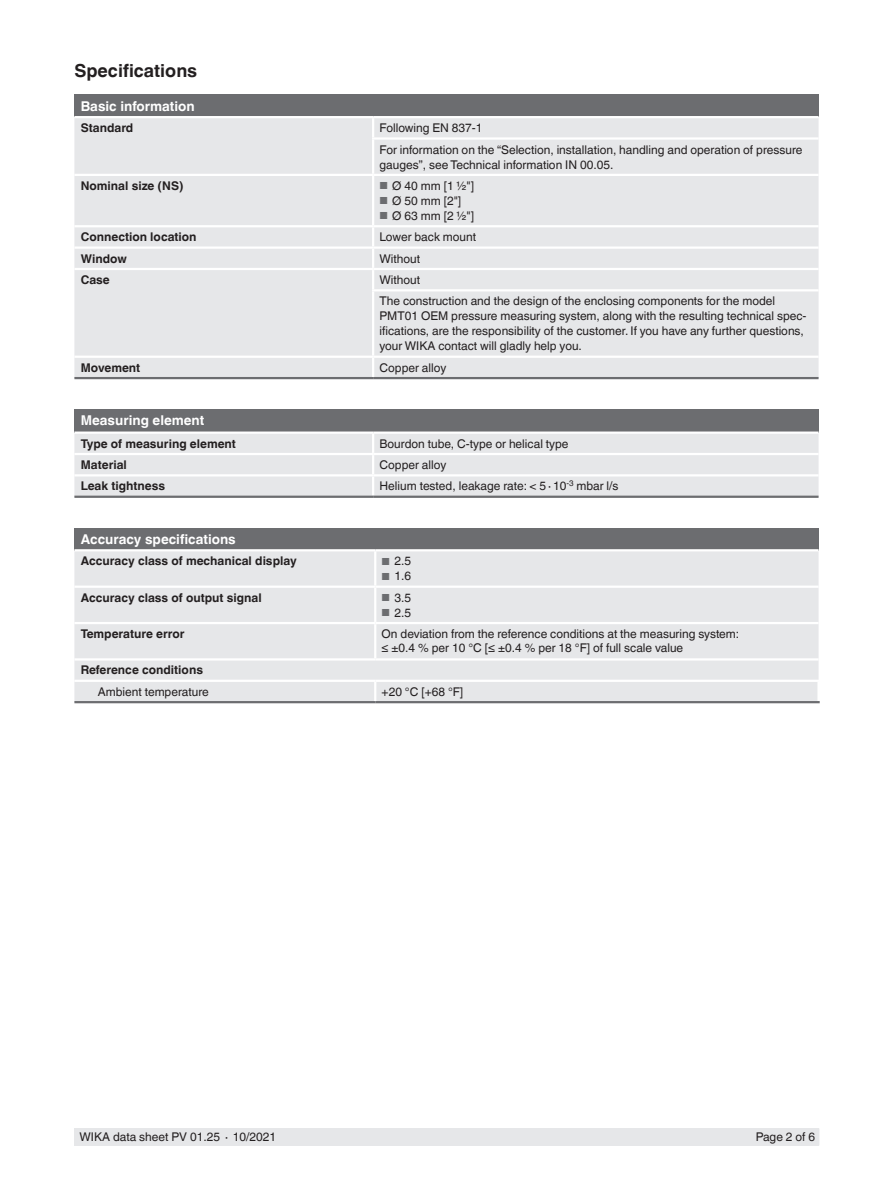
<style>
.page{position:relative;width:893px;height:1188px;background:#fff}
.page>*{position:absolute;margin:0;border:0;box-sizing:border-box;transform-origin:0 0}
.t1{font:700 18px "Helvetica World";color:#231f20}
.t2{font:700 13.5px "Helvetica World";color:#fff}
.t3{font:12px/21.3px "Helvetica World";color:#231f20}
.t4{font:700 12px "Helvetica World";color:#231f20}
.s1{font-size:10.2px;color:#6c6d70}
</style>
<div class="page">
<div style="left:75px;top:1128px;width:744px;height:17px;background:#e6e7e9"></div>
<div style="left:74px;top:95px;width:745px;height:22px;background:#6c6d70"></div>
<div style="left:74px;top:118px;width:745px;height:259px;background:#e6e7e9"></div>
<hr style="left:74px;top:377px;width:299px;height:2px;background:#6c6d70">
<hr style="left:373px;top:377px;width:446px;height:2px;background:#6c6d70">
<svg style="left:372px;top:358px;width:2px;height:19px"></svg>
<hr style="left:74px;top:116px;width:299px;height:2px;background:#fff">
<hr style="left:373px;top:116px;width:446px;height:2px;background:#fff">
<hr style="left:372px;top:176px;width:2px;height:49px;background:#fff">
<hr style="left:74px;top:246px;width:299px;height:3px;background:#fff">
<hr style="left:373px;top:246px;width:446px;height:3px;background:#fff">
<hr style="left:74px;top:356px;width:299px;height:2px;background:#fff">
<hr style="left:373px;top:356px;width:446px;height:2px;background:#fff">
<hr style="left:372px;top:137px;width:447px;height:3px;background:#fff">
<hr style="left:373px;top:174px;width:446px;height:2px;background:#fff">
<svg style="left:372px;top:118px;width:2px;height:19px"></svg>
<hr style="left:372px;top:140px;width:2px;height:34px;background:#fff">
<hr style="left:74px;top:174px;width:299px;height:2px;background:#fff">
<hr style="left:373px;top:268px;width:446px;height:2px;background:#fff">
<hr style="left:372px;top:289px;width:447px;height:2px;background:#fff">
<hr style="left:74px;top:225px;width:299px;height:2px;background:#fff">
<hr style="left:373px;top:225px;width:446px;height:2px;background:#fff">
<hr style="left:74px;top:268px;width:299px;height:2px;background:#fff">
<svg style="left:372px;top:227px;width:2px;height:62px"></svg>
<hr style="left:372px;top:291px;width:2px;height:65px;background:#fff">
<div style="left:74px;top:409px;width:745px;height:24px;background:#6c6d70"></div>
<div style="left:74px;top:434px;width:745px;height:62px;background:#e6e7e9"></div>
<hr style="left:74px;top:453px;width:299px;height:2px;background:#fff">
<hr style="left:373px;top:453px;width:446px;height:2px;background:#fff">
<hr style="left:74px;top:496px;width:299px;height:2px;background:#6c6d70">
<hr style="left:373px;top:496px;width:446px;height:2px;background:#6c6d70">
<svg style="left:372px;top:434px;width:2px;height:62px"></svg>
<hr style="left:74px;top:432px;width:299px;height:2px;background:#fff">
<hr style="left:373px;top:432px;width:446px;height:2px;background:#fff">
<hr style="left:74px;top:474px;width:299px;height:3px;background:#fff">
<hr style="left:373px;top:474px;width:446px;height:3px;background:#fff">
<div style="left:74px;top:528px;width:745px;height:22px;background:#6c6d70"></div>
<div style="left:74px;top:551px;width:745px;height:129px;background:#e6e7e9"></div>
<hr style="left:74px;top:701px;width:301px;height:2px;background:#6c6d70">
<hr style="left:375px;top:701px;width:445px;height:2px;background:#6c6d70">
<div style="left:74px;top:682px;width:744px;height:20px;background:#e6e7e9"></div>
<hr style="left:374px;top:551px;width:2px;height:35px;background:#fff">
<hr style="left:374px;top:588px;width:2px;height:34px;background:#fff">
<hr style="left:74px;top:658px;width:301px;height:3px;background:#fff">
<hr style="left:375px;top:658px;width:444px;height:3px;background:#fff">
<hr style="left:374px;top:624px;width:2px;height:34px;background:#fff">
<hr style="left:74px;top:549px;width:301px;height:2px;background:#fff">
<hr style="left:375px;top:549px;width:444px;height:2px;background:#fff">
<hr style="left:74px;top:586px;width:301px;height:2px;background:#fff">
<hr style="left:375px;top:586px;width:444px;height:2px;background:#fff">
<hr style="left:74px;top:622px;width:301px;height:2px;background:#fff">
<hr style="left:375px;top:622px;width:444px;height:2px;background:#fff">
<h1 class="t1" style="left:74px;top:60px;width:124px">Specifications</h1>
<p class="t2" style="left:81px;top:98px;width:115px">Basic information</p>
<p class="t4" style="left:81px;top:121px;width:54px">Standard</p>
<p class="t3" style="left:379px;top:117px;width:424px">Following EN 837-1<br>For information on the “Selection, installation, handling and operation of pressure</p>
<p class="t3" style="left:379px;top:154px;width:235px">gauges”, see Technical information IN 00.05.</p>
<p class="t4" style="left:81px;top:179px;width:104px">Nominal size (NS)</p>
<p class="t3" style="left:379px;top:175px;width:96px"><span class="s1">■</span> Ø 40 mm [1 ½"]</p>
<p class="t3" style="left:379px;top:190px;width:83px"><span class="s1">■</span> Ø 50 mm [2"]</p>
<p class="t3" style="left:379px;top:205px;width:96px"><span class="s1">■</span> Ø 63 mm [2 ½"]</p>
<p class="t4" style="left:81px;top:230px;width:117px">Connection location</p>
<p class="t3" style="left:379px;top:226px;width:98px">Lower back mount</p>
<p class="t4" style="left:81px;top:251px;width:48px">Window</p>
<p class="t3" style="left:379px;top:248px;width:42px">Without</p>
<p class="t4" style="left:81px;top:273px;width:30px">Case</p>
<p class="t3" style="left:379px;top:269px;width:397px">Without<br>The construction and the design of the enclosing components for the model</p>
<p class="t3" style="left:379px;top:309px;width:429px;line-height:15px">PMT01 OEM pressure measuring system, along with the resulting technical spec&shy;ifications, are the responsibility of the customer. If you have any further questions, your WIKA contact will gladly help you.</p>
<p class="t4" style="left:81px;top:361px;width:61px">Movement</p>
<p class="t3" style="left:379px;top:357px;width:68px">Copper alloy</p>
<p class="t2" style="left:81px;top:413px;width:125px">Measuring element</p>
<p class="t4" style="left:81px;top:436px;width:157px">Type of measuring element</p>
<p class="t3" style="left:379px;top:433px;width:191px">Bourdon tube, C-type or helical type</p>
<p class="t4" style="left:81px;top:458px;width:48px">Material</p>
<p class="t3" style="left:379px;top:454px;width:68px">Copper alloy</p>
<p class="t4" style="left:81px;top:479px;width:86px">Leak tightness</p>
<p class="t3" style="left:379px;top:476px;width:241px">Helium tested, leakage rate: &lt; 5∙10<sup>-3</sup> mbar l/s</p>
<p class="t2" style="left:81px;top:531px;width:156px">Accuracy specifications</p>
<p class="t4" style="left:81px;top:554px;width:217px">Accuracy class of mechanical display</p>
<p class="t3" style="left:382px;top:551px;width:31px"><span class="s1">■</span> 2.5</p>
<p class="t3" style="left:382px;top:566px;width:31px"><span class="s1">■</span> 1.6</p>
<p class="t4" style="left:81px;top:591px;width:182px">Accuracy class of output signal</p>
<p class="t3" style="left:382px;top:587px;width:31px"><span class="s1">■</span> 3.5</p>
<p class="t3" style="left:382px;top:602px;width:31px"><span class="s1">■</span> 2.5</p>
<p class="t4" style="left:81px;top:627px;width:105px">Temperature error</p>
<p class="t3" style="left:382px;top:627px;width:359px;line-height:14.4px">On deviation from the reference conditions at the measuring system: ≤ ±0.4 % per 10 °C [≤ ±0.4 % per 18 °F] of full scale value</p>
<p class="t4" style="left:81px;top:663px;width:124px">Reference conditions</p>
<p class="t3" style="left:98px;top:681px;width:112px">Ambient temperature</p>
<p class="t3" style="left:382px;top:681px;width:83px">+20 °C [+68 °F]</p>
<p class="t3" style="left:80px;top:1126px;width:198px">WIKA data sheet PV 01.25 ∙ 10/2021</p>
<p class="t3" style="left:756px;top:1126px;width:61px">Page 2 of 6</p>
</div>
